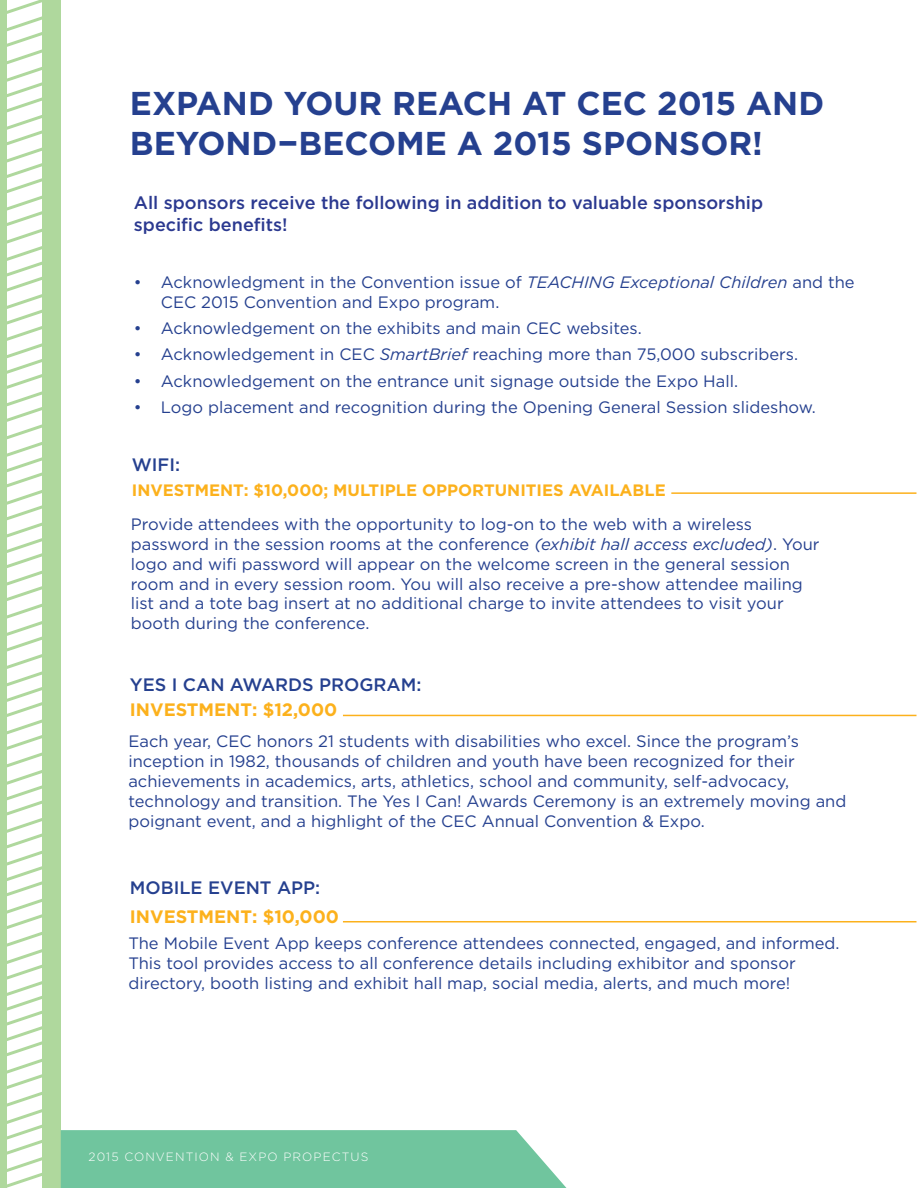
<style>
.page{position:relative;width:918px;height:1188px;background:#fff}
.page>*{position:absolute;margin:0;border:0;box-sizing:border-box;transform-origin:0 0}
.t1{font:700 33px/39.6px "Gotham";color:#25408f}
.t2{font:500 18px/21.6px "Gotham";color:#2b3990}
.t3{font:500 18px "Gotham";color:#25408f}
.t4{font:700 18px "Gotham";color:#fcb11c}
.t5{font:16.5px/19.8px "Gotham";color:#25408f}
.t6{font:700 16.5px "Gotham";color:#fcb11c}
.t7{font:300 12px "Gotham";letter-spacing:.09em;color:#fff}
.s1{font-style:italic}
</style>
<div class="page">
<div style="left:42px;top:0;width:19px;height:1188px;background:#afd89d"></div>
<svg style="left:0;top:0;width:42px;height:1188px"></svg>
<div style="left:61px;top:1130px;width:506px;height:58px;background:#70c59e"></div>
<hr style="left:671px;top:492px;width:245px;height:2px;background:#fcb11c">
<hr style="left:343px;top:715px;width:573px;height:1px;background:#fcb11c">
<hr style="left:343px;top:921px;width:573px;height:1px;background:#fcb11c">
<h1 class="t1" style="left:130px;top:83px;width:696px">EXPAND YOUR REACH AT CEC 2015 AND<br>BEYOND−BECOME A 2015 SPONSOR!</h1>
<p class="t2" style="left:134px;top:192px;width:631px">All sponsors receive the following in addition to valuable sponsorship specific benefits!</p>
<p class="t5" style="left:161px;top:272px;width:695px;text-indent:-27px">• Acknowledgment in the Convention issue of <span class="s1">TEACHING Exceptional Children</span> and the<br>CEC 2015 Convention and Expo program.</p>
<p class="t5" style="left:134px;top:318px;width:509px">• Acknowledgement on the exhibits and main CEC websites.</p>
<p class="t5" style="left:134px;top:344px;width:666px">• Acknowledgement in CEC <span class="s1">SmartBrief</span> reaching more than 75,000 subscribers.</p>
<p class="t5" style="left:134px;top:370px;width:606px">• Acknowledgement on the entrance unit signage outside the Expo Hall.</p>
<p class="t5" style="left:134px;top:397px;width:683px">• Logo placement and recognition during the Opening General Session slideshow.</p>
<p class="t3" style="left:132px;top:453px;width:50px">WIFI:</p>
<p class="t6" style="left:132px;top:479px;width:536px">INVESTMENT: $10,000; MULTIPLE OPPORTUNITIES AVAILABLE</p>
<p class="t5" style="left:131px;top:514px;width:690px">Provide attendees with the opportunity to log-on to the web with a wireless password in the session rooms at the conference <span class="s1">(exhibit hall access excluded)</span>. Your logo and wifi password will appear on the welcome screen in the general session room and in every session room. You will also receive a pre-show attendee mailing list and a tote bag insert at no additional charge to invite attendees to visit your booth during the conference.</p>
<p class="t3" style="left:130px;top:673px;width:293px">YES I CAN AWARDS PROGRAM:</p>
<p class="t4" style="left:130px;top:698px;width:209px">INVESTMENT: $12,000</p>
<p class="t5" style="left:128px;top:731px;width:719px">Each year, CEC honors 21 students with disabilities who excel. Since the program’s inception in 1982, thousands of children and youth have been recognized for their achievements in academics, arts, athletics, school and community, self-advocacy, technology and transition. The Yes I Can! Awards Ceremony is an extremely moving and poignant event, and a highlight of the CEC Annual Convention &amp; Expo.</p>
<p class="t3" style="left:130px;top:876px;width:192px">MOBILE EVENT APP:</p>
<p class="t4" style="left:130px;top:904px;width:211px">INVESTMENT: $10,000</p>
<p class="t5" style="left:128px;top:933px;width:713px">The Mobile Event App keeps conference attendees connected, engaged, and informed.<br>This tool provides access to all conference details including exhibitor and sponsor directory, booth listing and exhibit hall map, social media, alerts, and much more!</p>
<p class="t7" style="left:89px;top:1149px;width:281px">2015 CONVENTION &amp; EXPO PROPECTUS</p>
</div>
